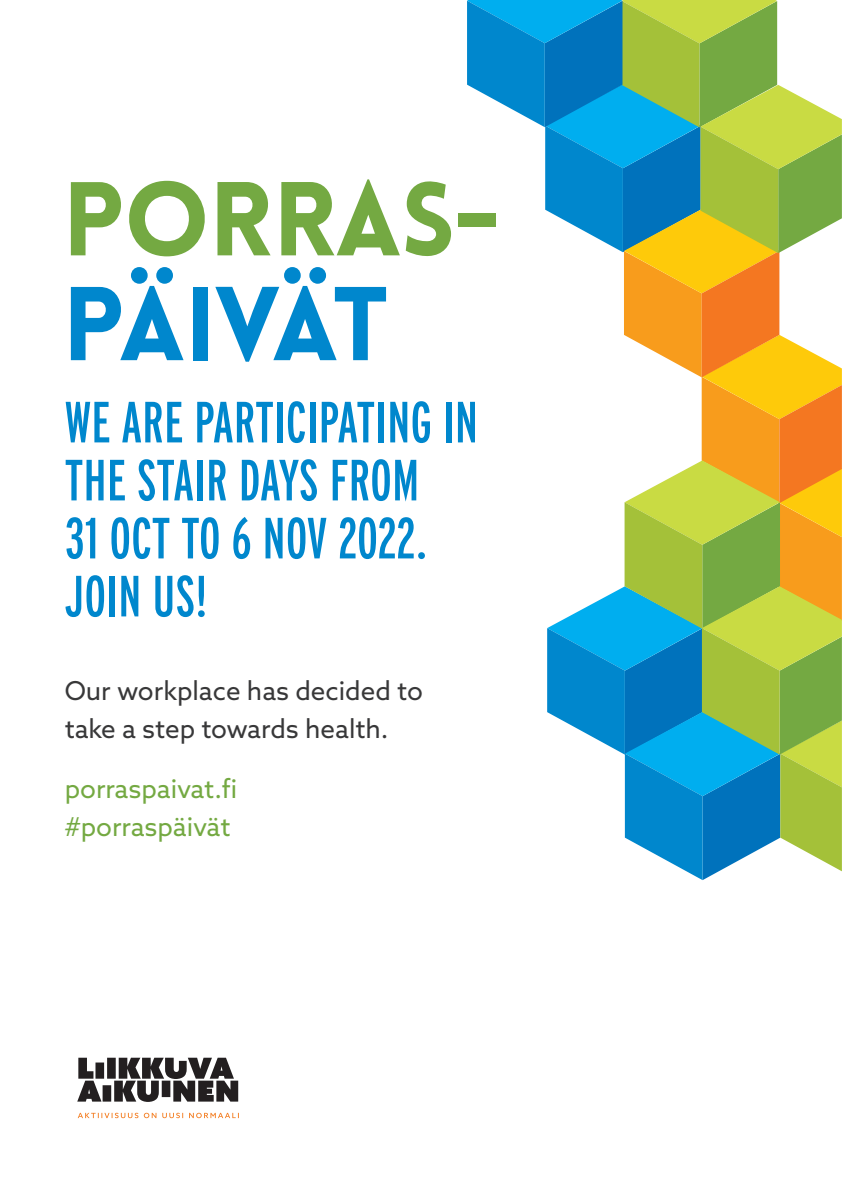
<style>
.page{position:relative;width:842px;height:1191px;background:#fff}
.page>*{position:absolute;margin:0;border:0;box-sizing:border-box;transform-origin:0 0}
.t1{font:900 102.5px/104.8px "Lovelo";letter-spacing:-.01em;color:#74a942}
.t2{font:58px/58px "Interstate Compressed";color:#0087cd}
.t3{font:26px/38px "Azo Sans";color:#383839}
.t4{font:26px/38px "Azo Sans";color:#74a942}
.s1{color:#0087cd}
</style>
<div class="page">
<svg style="left:467px;top:0;width:375px;height:880px"></svg>
<svg style="left:77px;top:1057px;width:161px;height:45px"></svg>
<svg style="left:78px;top:1112px;width:161px;height:6px"></svg>
<p class="t1" style="left:63px;top:168px;width:439px">PORRAS-<br><span class="s1">PÄIVÄT</span></p>
<p class="t2" style="left:65px;top:393px;width:415px">WE ARE PARTICIPATING IN<br>THE STAIR DAYS FROM<br>31 OCT TO 6 NOV 2022.<br>JOIN US!</p>
<p class="t3" style="left:65px;top:671px;width:360px">Our workplace has decided to take a step towards health.</p>
<p class="t4" style="left:65px;top:769px;width:174px">porraspaivat.fi #porraspäivät</p>
</div>
